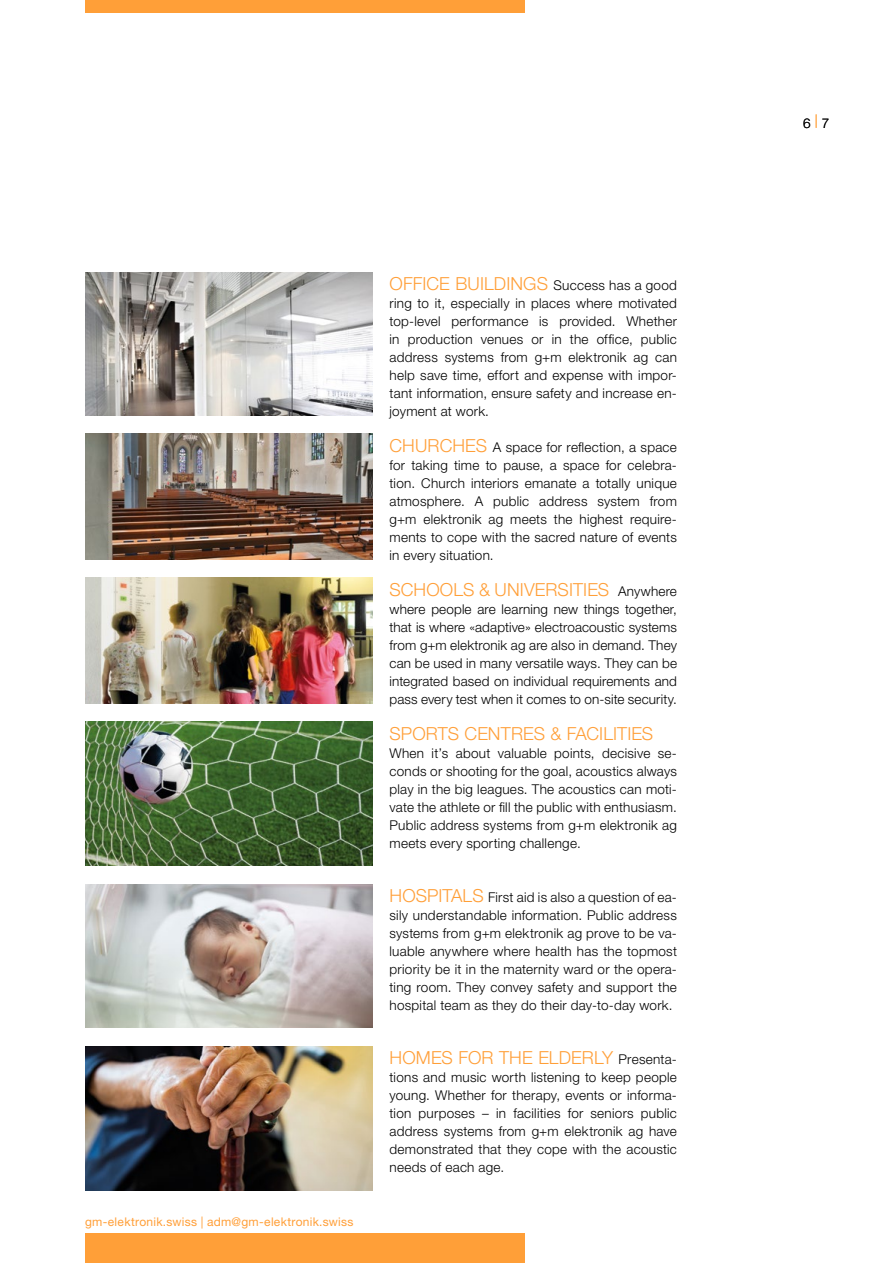
<style>
.page{position:relative;width:893px;height:1263px;background:#fff}
.page>*{position:absolute;margin:0;border:0;box-sizing:border-box;transform-origin:0 0}
.t1{font:300 18px "Helvetica Neue LT";letter-spacing:.005em;color:#ff9f38}
.t2{font:300 13.5px/18px "Helvetica Neue LT";letter-spacing:.02em;color:#000;text-align:justify}
.t3{font:12px "Helvetica Neue LT";letter-spacing:.02em;color:#ff9f38}
.s1{font-size:13.5px;color:#000}
.s2{font-size:18px;color:#ff9f38}
</style>
<div class="page">
<img style="left:85px;top:272px;width:288px;height:144px">
<img style="left:85px;top:434px;width:287px;height:126px">
<img style="left:85px;top:722px;width:287px;height:144px">
<img style="left:85px;top:577px;width:287px;height:127px">
<img style="left:85px;top:884px;width:287px;height:144px">
<img style="left:85px;top:1046px;width:287px;height:144px">
<div style="left:85px;top:1233px;width:440px;height:30px;background:#ff9f38"></div>
<div style="left:85px;top:0;width:440px;height:13px;background:#ff9f38"></div>
<p class="t3" style="left:85px;top:1214px;width:270px">gm-elektronik.swiss | adm@gm-elektronik.swiss</p>
<h1 class="t1" style="left:389px;top:272px;width:289px">OFFICE BUILDINGS <span class="s1">Success has a good</span></h1>
<p class="t2" style="left:389px;top:293px;width:289px">ring to it, especially in places where motivated top-level performance is provided. Whether in production venues or in the office, public address systems from g+m elektronik ag can help save time, effort and expense with impor&shy;tant information, ensure safety and increase en&shy;joyment at work.</p>
<p class="t2" style="left:389px;top:437px;width:289px"><span class="s2">CHURCHES</span> A space for reflection, a space for taking time to pause, a space for celebra&shy;tion. Church interiors emanate a totally unique atmosphere. A public address system from g+m elektronik ag meets the highest require&shy;ments to cope with the sacred nature of events in every situation.</p>
<h1 class="t1" style="left:389px;top:578px;width:289px">SCHOOLS &amp; UNIVERSITIES <span class="s1">Anywhere</span></h1>
<p class="t2" style="left:389px;top:599px;width:289px">where people are learning new things together, that is where «adaptive» electroacoustic systems from g+m elektronik ag are also in demand. They can be used in many versatile ways. They can be integrated based on individual requirements and pass every test when it comes to on-site security.</p>
<h1 class="t1" style="left:389px;top:722px;width:265px">SPORTS CENTRES &amp; FACILITIES</h1>
<p class="t2" style="left:389px;top:743px;width:289px">When it’s about valuable points, decisive se&shy;conds or shooting for the goal, acoustics always play in the big leagues. The acoustics can moti&shy;vate the athlete or fill the public with enthusiasm.<br>Public address systems from g+m elektronik ag meets every sporting challenge.</p>
<p class="t2" style="left:389px;top:887px;width:289px"><span class="s2">HOSPITALS</span> First aid is also a question of ea&shy;sily understandable information. Public address systems from g+m elektronik ag prove to be va&shy;luable anywhere where health has the topmost priority be it in the maternity ward or the opera&shy;ting room. They convey safety and support the hospital team as they do their day-to-day work.</p>
<h1 class="t1" style="left:389px;top:1046px;width:289px">HOMES FOR THE ELDERLY <span class="s1">Presenta-</span></h1>
<p class="t2" style="left:389px;top:1067px;width:289px">tions and music worth listening to keep people young. Whether for therapy, events or informa&shy;tion purposes – in facilities for seniors public address systems from g+m elektronik ag have demonstrated that they cope with the acoustic needs of each age.</p>
<p class="t2" style="left:803px;top:113px;width:28px">6 <sup>|</sup> 7</p>
</div>
